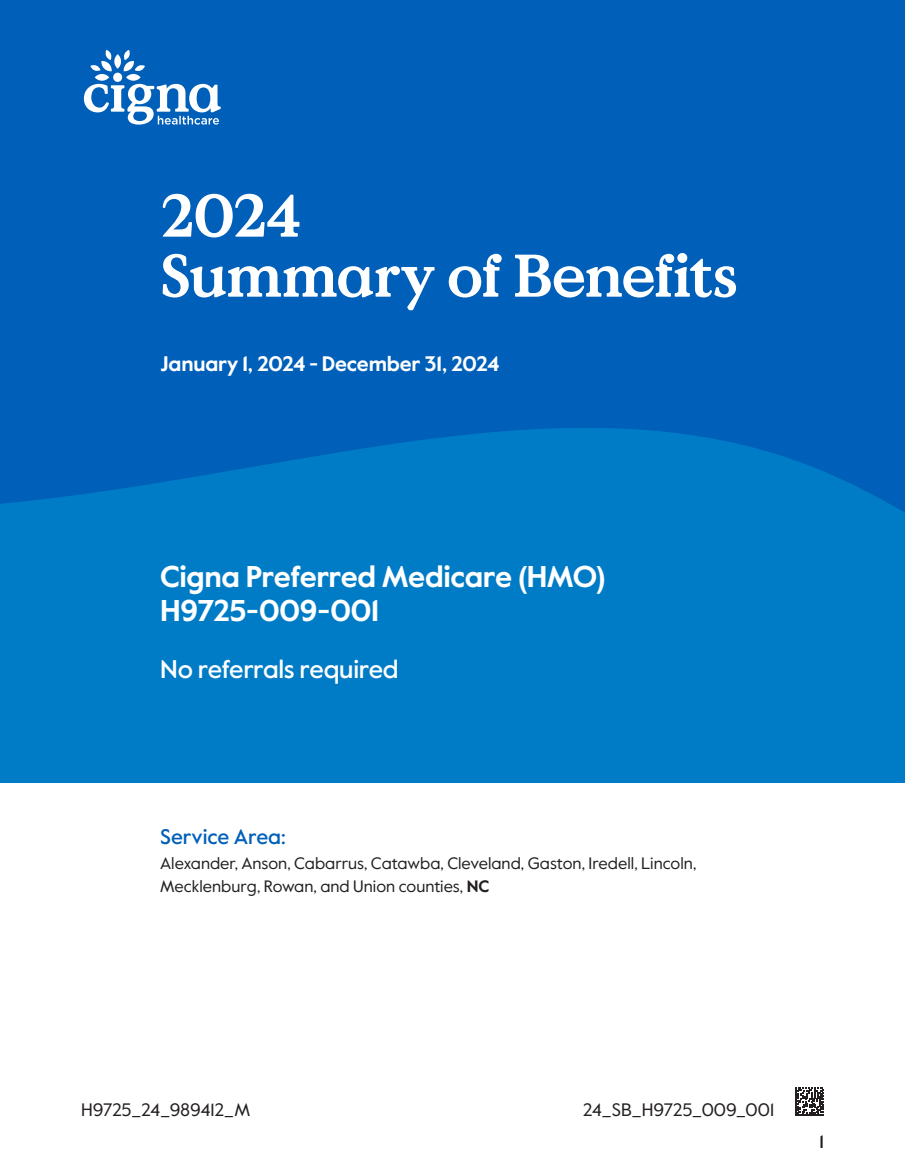
<style>
.page{position:relative;width:905px;height:1175px;background:#fff}
.page>*{position:absolute;margin:0;border:0;box-sizing:border-box;transform-origin:0 0}
.t1{font:700 60px "Value Serif Pro";letter-spacing:-.03em;color:#fff}
.subtitle_toc{font:700 30px/34.5px "Value Sans Pro";letter-spacing:-.015em;color:#fff}
.blurb{font:500 25.5px "Value Sans Pro";letter-spacing:-.015em;color:#fff}
.dates{font:700 21px "Value Sans Pro";letter-spacing:-.01em;color:#fff}
.service_area_heading{font:500 21px "Value Sans Pro";letter-spacing:-.005em;color:#005fb9}
.print_code{font:18px "Value Sans Pro";letter-spacing:-.005em;color:#231f20}
.mat_ID{font:18px "Value Sans Pro";letter-spacing:-.01em;color:#231f20}
.t2{font:500 18px "Value Sans Pro";color:#231f20}
.para_service_area{font:16.5px/22.5px "Value Sans Pro";color:#231f20}
.s1{font-weight:700}
</style>
<div class="page">
<svg style="left:795px;top:1087px;width:29px;height:29px"></svg>
<div style="left:0;top:338px;width:904px;height:445px;background:#007cc7"></div>
<svg style="left:0;top:0;width:904px;height:512px;background:#0062ba"></svg>
<svg style="left:84px;top:50px;width:137px;height:75px"></svg>
<p class="t1" style="left:160px;top:179px;width:143px">2024</p>
<p class="t1" style="left:160px;top:239px;width:579px">Summary of Benefits</p>
<p class="dates" style="left:160px;top:351px;width:341px">January 1, 2024 - December 31, 2024</p>
<p class="subtitle_toc" style="left:160px;top:560px;width:447px">Cigna Preferred Medicare (HMO)<br>H9725-009-001</p>
<p class="blurb" style="left:160px;top:654px;width:240px">No referrals required</p>
<p class="service_area_heading" style="left:160px;top:823px;width:127px">Service Area:</p>
<p class="para_service_area" style="left:160px;top:852px;width:537px">Alexander, Anson, Cabarrus, Catawba, Cleveland, Gaston, Iredell, Lincoln,<br>Mecklenburg, Rowan, and Union counties, <span class="s1">NC</span></p>
<p class="mat_ID" style="left:81px;top:1098px;width:171px">H9725_24_989412_M</p>
<p class="print_code" style="left:582px;top:1098px;width:193px">24_SB_H9725_009_001</p>
<p class="t2" style="left:819px;top:1130px;width:6px">1</p>
</div>
